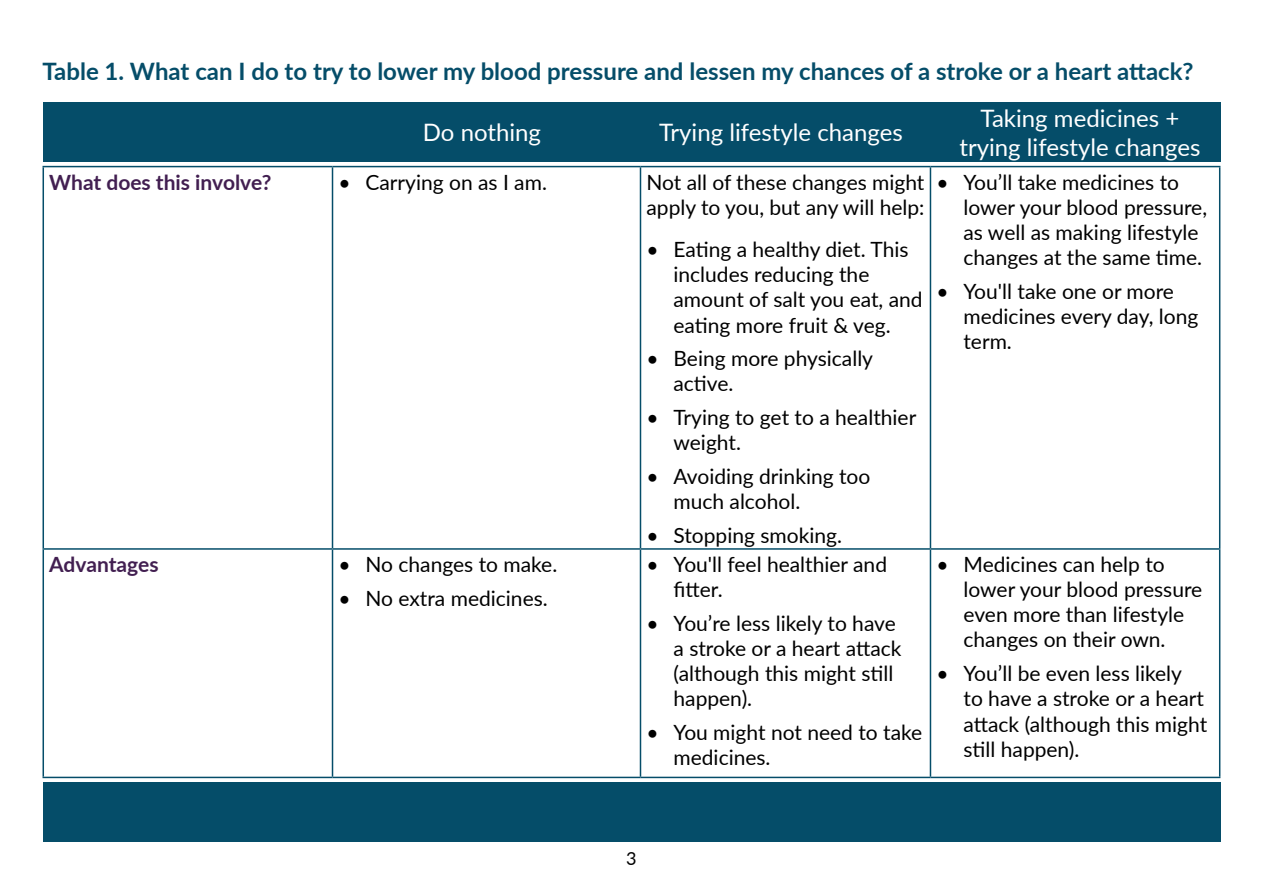
<style>
.page{position:relative;width:1263px;height:893px;background:#fff}
.page>*{position:absolute;margin:0;border:0;box-sizing:border-box;transform-origin:0 0}
.t1{font:700 24px "Lato";color:#054d69}
.t2{font:24px/28.8px "Lato";color:#fff;text-align:center}
.t3{font:21px/25.2px "Lato";color:#000}
.t4{font:700 21px "Lato";color:#421f51}
.t5{font:18px "Lato";color:#000}
</style>
<div class="page">
<div style="left:43px;top:102px;width:1177px;height:60px;background:#054d69"></div>
<div style="left:43px;top:782px;width:1177px;height:60px;background:#054d69"></div>
<hr style="left:43px;top:166px;width:289px;height:1px;background:#054d69">
<hr style="left:43px;top:167px;width:1px;height:381px;background:#054d69">
<hr style="left:332px;top:166px;width:308px;height:1px;background:#054d69">
<hr style="left:332px;top:167px;width:1px;height:381px;background:#054d69">
<hr style="left:640px;top:166px;width:290px;height:1px;background:#054d69">
<hr style="left:640px;top:167px;width:1px;height:381px;background:#054d69">
<hr style="left:930px;top:166px;width:290px;height:1px;background:#054d69">
<hr style="left:930px;top:167px;width:1px;height:381px;background:#054d69">
<hr style="left:1219px;top:167px;width:1px;height:381px;background:#054d69">
<hr style="left:43px;top:548px;width:289px;height:2px;background:#054d69">
<hr style="left:43px;top:550px;width:1px;height:227px;background:#054d69">
<hr style="left:332px;top:548px;width:308px;height:2px;background:#054d69">
<hr style="left:332px;top:550px;width:1px;height:227px;background:#054d69">
<hr style="left:640px;top:548px;width:290px;height:2px;background:#054d69">
<hr style="left:640px;top:550px;width:1px;height:227px;background:#054d69">
<hr style="left:930px;top:548px;width:290px;height:2px;background:#054d69">
<hr style="left:930px;top:550px;width:1px;height:227px;background:#054d69">
<hr style="left:1219px;top:550px;width:1px;height:227px;background:#054d69">
<hr style="left:43px;top:777px;width:289px;height:1px;background:#054d69">
<hr style="left:332px;top:777px;width:308px;height:1px;background:#054d69">
<hr style="left:640px;top:777px;width:290px;height:1px;background:#054d69">
<hr style="left:930px;top:777px;width:290px;height:1px;background:#054d69">
<p class="t1" style="left:43px;top:53px;width:1152px">Table 1. What can I do to try to lower my blood pressure and lessen my chances of a stroke or a heart attack?</p>
<p class="t2" style="left:423px;top:117px;width:120px">Do nothing</p>
<p class="t2" style="left:659px;top:117px;width:245px">Trying lifestyle changes</p>
<p class="t4" style="left:49px;top:166px;width:224px">What does this involve?</p>
<p class="t3" style="left:338px;top:168px;width:210px">• Carrying on as I am.</p>
<p class="t3" style="left:646px;top:168px;width:279px">Not all of these changes might apply to you, but any will help:</p>
<p class="t3" style="left:673px;top:236px;width:251px;text-indent:-27px">• Eating a healthy diet. This includes reducing the amount of salt you eat, and eating more fruit &amp; veg.</p>
<p class="t3" style="left:673px;top:345px;width:201px;text-indent:-27px">• Being more physically active.</p>
<p class="t3" style="left:673px;top:404px;width:244px;text-indent:-27px">• Trying to get to a healthier weight.</p>
<p class="t3" style="left:673px;top:463px;width:198px;text-indent:-27px">• Avoiding drinking too much alcohol.</p>
<p class="t3" style="left:646px;top:522px;width:197px">• Stopping smoking.</p>
<p class="t4" style="left:49px;top:549px;width:111px">Advantages</p>
<p class="t3" style="left:338px;top:551px;width:220px">• No changes to make.</p>
<p class="t3" style="left:338px;top:584px;width:211px">• No extra medicines.</p>
<p class="t3" style="left:673px;top:551px;width:215px;text-indent:-27px">• You'll feel healthier and fitter.</p>
<p class="t3" style="left:673px;top:610px;width:229px;text-indent:-27px">• You’re less likely to have a stroke or a heart attack (although this might still happen).</p>
<p class="t3" style="left:673px;top:719px;width:250px;text-indent:-27px">• You might not need to take medicines.</p>
<p class="t2" style="left:959px;top:103px;width:242px">Taking medicines + trying lifestyle changes</p>
<p class="t3" style="left:963px;top:168px;width:245px;text-indent:-27px">• You’ll take medicines to lower your blood pressure, as well as making lifestyle changes at the same time.</p>
<p class="t3" style="left:963px;top:278px;width:236px;text-indent:-27px">• You'll take one or more medicines every day, long term.</p>
<p class="t3" style="left:963px;top:551px;width:240px;text-indent:-27px">• Medicines can help to lower your blood pressure even more than lifestyle changes on their own.</p>
<p class="t3" style="left:963px;top:660px;width:245px;text-indent:-27px">• You’ll be even less likely<br>to have a stroke or a heart attack (although this might still happen).</p>
<p class="t5" style="left:626px;top:846px;width:12px">3</p>
</div>
